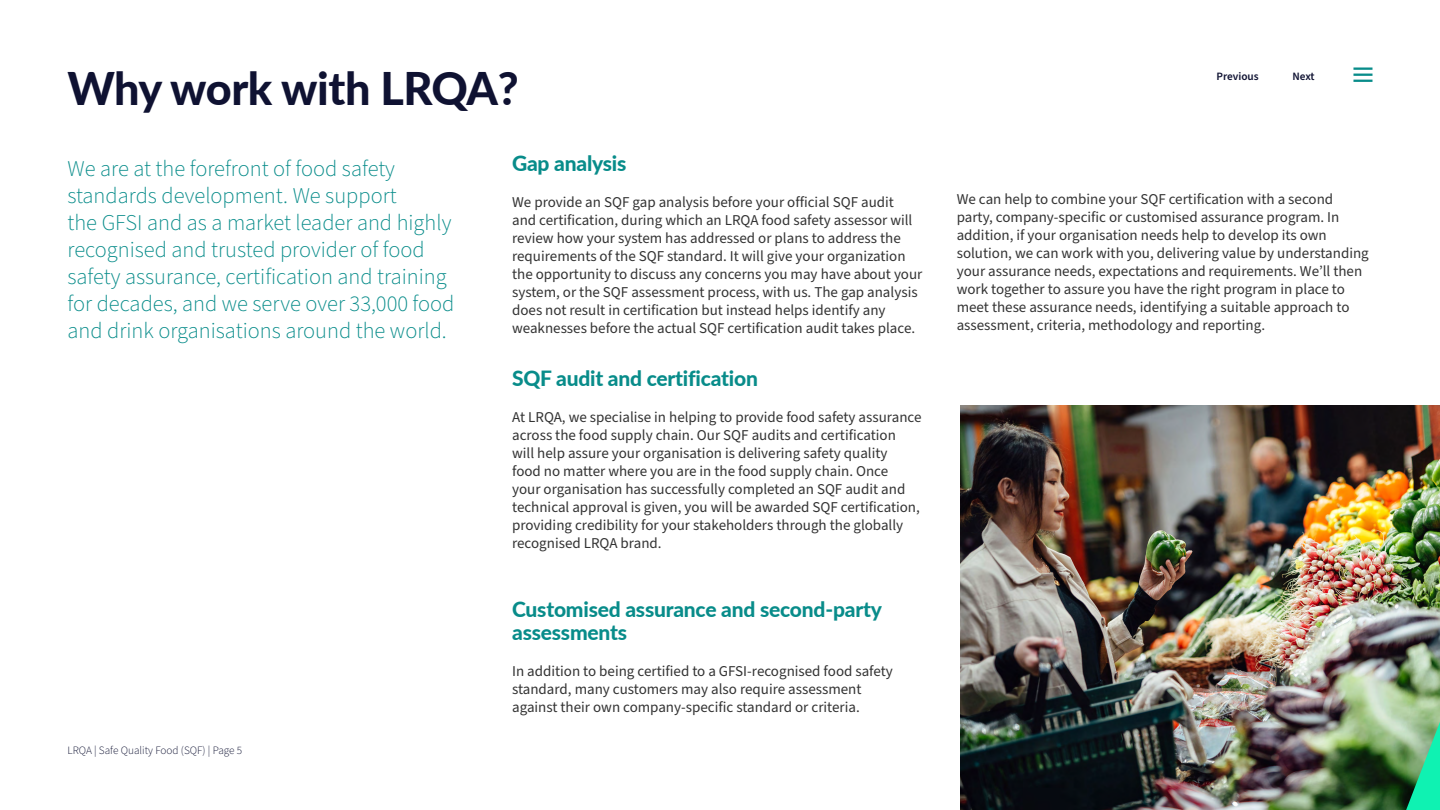
<style>
.page{position:relative;width:1440px;height:810px;background:#fff}
.page>*{position:absolute;margin:0;border:0;box-sizing:border-box;transform-origin:0 0}
.t1{font:800 45px "Lato";letter-spacing:-.01em;color:#0f1232}
.t2{font:300 22.5px/27px "Source Sans Pro";color:#088c8a}
.t3{font:800 21px/23.2px "Lato";letter-spacing:-.01em;color:#088c8a}
.t4{font:15px/18px "Source Sans Pro";color:#333}
.t5{font:300 11.25px "Source Sans Pro";color:#0f1232}
.t6{font:600 11.25px "Source Sans Pro";color:#0f1232}
</style>
<div class="page">
<img style="left:960px;top:405px;width:480px;height:405px">
<svg style="left:1406px;top:722px;width:34px;height:88px;background:#46c892"></svg>
<hr style="left:1353px;top:67px;width:20px;height:3px;background:#088c8a">
<hr style="left:1353px;top:74px;width:20px;height:2px;background:#088c8a">
<hr style="left:1353px;top:80px;width:20px;height:2px;background:#088c8a">
<h1 class="t1" style="left:68px;top:60px;width:453px">Why work with LRQA?</h1>
<p class="t2" style="left:68px;top:155px;width:389px">We are at the forefront of food safety standards development. We support<br>the GFSI and as a market leader and highly recognised and trusted provider of food safety assurance, certification and training for decades, and we serve over 33,000 food and drink organisations around the world.</p>
<h3 class="t3" style="left:512px;top:152px;width:116px">Gap analysis</h3>
<p class="t4" style="left:512px;top:194px;width:412px">We provide an SQF gap analysis before your official SQF audit<br>and certification, during which an LRQA food safety assessor will review how your system has addressed or plans to address the requirements of the SQF standard. It will give your organization the opportunity to discuss any concerns you may have about your system, or the SQF assessment process, with us. The gap analysis does not result in certification but instead helps identify any weaknesses before the actual SQF certification audit takes place.</p>
<h3 class="t3" style="left:512px;top:366px;width:247px">SQF audit and certification</h3>
<p class="t4" style="left:512px;top:408px;width:411px">At LRQA, we specialise in helping to provide food safety assurance across the food supply chain. Our SQF audits and certification will help assure your organisation is delivering safety quality<br>food no matter where you are in the food supply chain. Once<br>your organisation has successfully completed an SQF audit and technical approval is given, you will be awarded SQF certification, providing credibility for your stakeholders through the globally recognised LRQA brand.</p>
<p class="t5" style="left:68px;top:743px;width:176px">LRQA | Safe Quality Food (SQF) | Page 5</p>
<h3 class="t3" style="left:512px;top:597px;width:371px">Customised assurance and second-party assessments</h3>
<p class="t4" style="left:512px;top:663px;width:382px">In addition to being certified to a GFSI-recognised food safety standard, many customers may also require assessment against their own company-specific standard or criteria.</p>
<p class="t6" style="left:1216px;top:69px;width:44px">Previous</p>
<p class="t6" style="left:1292px;top:69px;width:24px">Next</p>
<p class="t4" style="left:957px;top:190px;width:414px">We can help to combine your SQF certification with a second party, company-specific or customised assurance program. In addition, if your organisation needs help to develop its own solution, we can work with you, delivering value by understanding your assurance needs, expectations and requirements. We’ll then work together to assure you have the right program in place to meet these assurance needs, identifying a suitable approach to assessment, criteria, methodology and reporting.</p>
</div>
